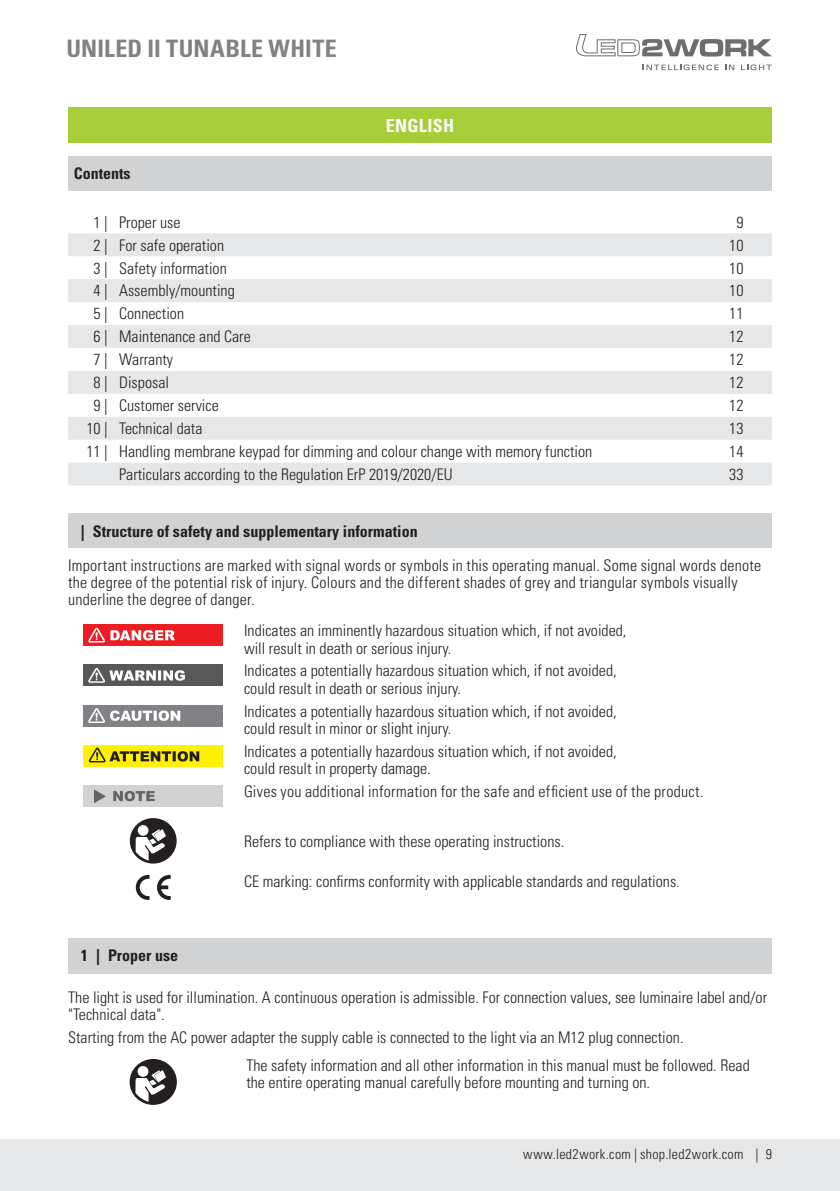
<style>
.page{position:relative;width:840px;height:1191px;background:#fff}
.page>*{position:absolute;margin:0;border:0;box-sizing:border-box;transform-origin:0 0}
.t1{font:700 condensed 24px "Univers LT Std";letter-spacing:.005em;color:#808285}
.t2{font:700 condensed 18px "Univers LT Std";letter-spacing:.015em;color:#fff}
.t3{font:300 condensed 16px/17.2px "Univers LT Std";color:#231f20}
.t4{font:700 condensed 16px "Univers LT Std";color:#231f20}
.t5{font:300 condensed 14px "Univers LT Std";letter-spacing:.025em;color:#231f20}
</style>
<div class="page">
<div style="left:0;top:1140px;width:839px;height:51px;background:#e6e7e9"></div>
<svg style="left:576px;top:34px;width:195px;height:23px"></svg>
<svg style="left:642px;top:64px;width:76px;height:6px"></svg>
<svg style="left:725px;top:65px;width:9px;height:5px"></svg>
<svg style="left:741px;top:64px;width:30px;height:6px"></svg>
<div style="left:68px;top:108px;width:703px;height:35px;background:#a6ce39"></div>
<div style="left:68px;top:156px;width:703px;height:34px;background:#d1d2d4"></div>
<svg style="left:68px;top:233px;width:703px;height:207px;fill:#e6e7e9"></svg>
<div style="left:68px;top:463px;width:703px;height:22px;background:#e6e7e9"></div>
<div style="left:68px;top:514px;width:703px;height:34px;background:#d1d2d4"></div>
<div style="left:84px;top:624px;width:139px;height:22px;background:#ee1d23"></div>
<svg style="left:88px;top:628px;width:87px;height:14px"></svg>
<div style="left:84px;top:665px;width:139px;height:21px;background:#57585a"></div>
<svg style="left:88px;top:668px;width:97px;height:15px"></svg>
<div style="left:84px;top:705px;width:139px;height:21px;background:#808285"></div>
<svg style="left:88px;top:708px;width:92px;height:15px"></svg>
<div style="left:84px;top:745px;width:139px;height:21px;background:#fff101"></div>
<svg style="left:89px;top:747px;width:110px;height:15px"></svg>
<div style="left:84px;top:785px;width:139px;height:21px;background:#d1d2d4"></div>
<svg style="left:94px;top:789px;width:12px;height:14px"></svg>
<svg style="left:113px;top:791px;width:42px;height:10px"></svg>
<svg style="left:130px;top:818px;width:46px;height:45px"></svg>
<svg style="left:135px;top:875px;width:14px;height:25px"></svg>
<svg style="left:157px;top:875px;width:14px;height:25px"></svg>
<div style="left:68px;top:937px;width:703px;height:36px;background:#d1d2d4"></div>
<svg style="left:129px;top:1059px;width:48px;height:45px"></svg>
<h1 class="t1" style="left:32px;top:33px;width:307px">BA UNILED II TUNABLE WHITE</h1>
<p class="t2" style="left:385px;top:114px;width:70px">ENGLISH</p>
<p class="t4" style="left:74px;top:164px;width:58px">Contents</p>
<p class="t3" style="left:94px;top:213px;width:88px">1 | Proper use</p>
<p class="t3" style="left:736px;top:213px;width:9px">9</p>
<p class="t3" style="left:94px;top:236px;width:132px">2 | For safe operation</p>
<p class="t3" style="left:728px;top:236px;width:16px">10</p>
<p class="t3" style="left:94px;top:259px;width:135px">3 | Safety information</p>
<p class="t3" style="left:728px;top:259px;width:16px">10</p>
<p class="t3" style="left:94px;top:282px;width:143px">4 | Assembly/mounting</p>
<p class="t3" style="left:728px;top:282px;width:16px">10</p>
<p class="t3" style="left:94px;top:305px;width:92px">5 | Connection</p>
<p class="t3" style="left:728px;top:305px;width:16px">11</p>
<p class="t3" style="left:94px;top:328px;width:159px">6 | Maintenance and Care</p>
<p class="t3" style="left:728px;top:328px;width:16px">12</p>
<p class="t3" style="left:94px;top:351px;width:81px">7 | Warranty</p>
<p class="t3" style="left:728px;top:351px;width:16px">12</p>
<p class="t3" style="left:94px;top:374px;width:77px">8 | Disposal</p>
<p class="t3" style="left:728px;top:374px;width:16px">12</p>
<p class="t3" style="left:94px;top:397px;width:127px">9 | Customer service</p>
<p class="t3" style="left:728px;top:397px;width:16px">12</p>
<p class="t3" style="left:86px;top:420px;width:117px">10 | Technical data</p>
<p class="t3" style="left:728px;top:420px;width:16px">13</p>
<p class="t3" style="left:86px;top:443px;width:507px">11 | Handling membrane keypad for dimming and colour change with memory function</p>
<p class="t3" style="left:728px;top:443px;width:16px">14</p>
<p class="t3" style="left:119px;top:466px;width:335px">Particulars according to the Regulation ErP 2019/2020/EU</p>
<p class="t3" style="left:728px;top:466px;width:16px">33</p>
<p class="t4" style="left:81px;top:521px;width:338px">| Structure of safety and supplementary information</p>
<p class="t3" style="left:68px;top:556px;width:694px">Important instructions are marked with signal words or symbols in this operating manual. Some signal words denote the degree of the potential risk of injury. Colours and the different shades of grey and triangular symbols visually underline the degree of danger.</p>
<p class="t3" style="left:244px;top:622px;width:384px">Indicates an imminently hazardous situation which, if not avoided, will result in death or serious injury.</p>
<p class="t3" style="left:244px;top:662px;width:374px">Indicates a potentially hazardous situation which, if not avoided, could result in death or serious injury.</p>
<p class="t3" style="left:244px;top:702px;width:374px">Indicates a potentially hazardous situation which, if not avoided, could result in minor or slight injury.</p>
<p class="t3" style="left:244px;top:742px;width:374px">Indicates a potentially hazardous situation which, if not avoided, could result in property damage.</p>
<p class="t3" style="left:244px;top:783px;width:461px">Gives you additional information for the safe and efficient use of the product.</p>
<p class="t3" style="left:244px;top:832px;width:321px">Refers to compliance with these operating instructions.</p>
<p class="t3" style="left:244px;top:872px;width:437px">CE marking: confirms conformity with applicable standards and regulations.</p>
<p class="t4" style="left:81px;top:946px;width:99px">1 | Proper use</p>
<p class="t3" style="left:68px;top:988px;width:700px">The light is used for illumination. A continuous operation is admissible. For connection values, see luminaire label and/or "Technical data".</p>
<p class="t3" style="left:246px;top:1023px;width:504px;line-height:27.6px;text-indent:-178px">Starting from the AC power adapter the supply cable is connected to the light via an M12 plug connection.<br>The safety information and all other information in this manual must be followed. Read</p>
<p class="t3" style="left:246px;top:1073px;width:405px">the entire operating manual carefully before mounting and turning on.</p>
<p class="t5" style="left:523px;top:1145px;width:250px">www.led2work.com | shop.led2work.com | 9</p>
</div>
